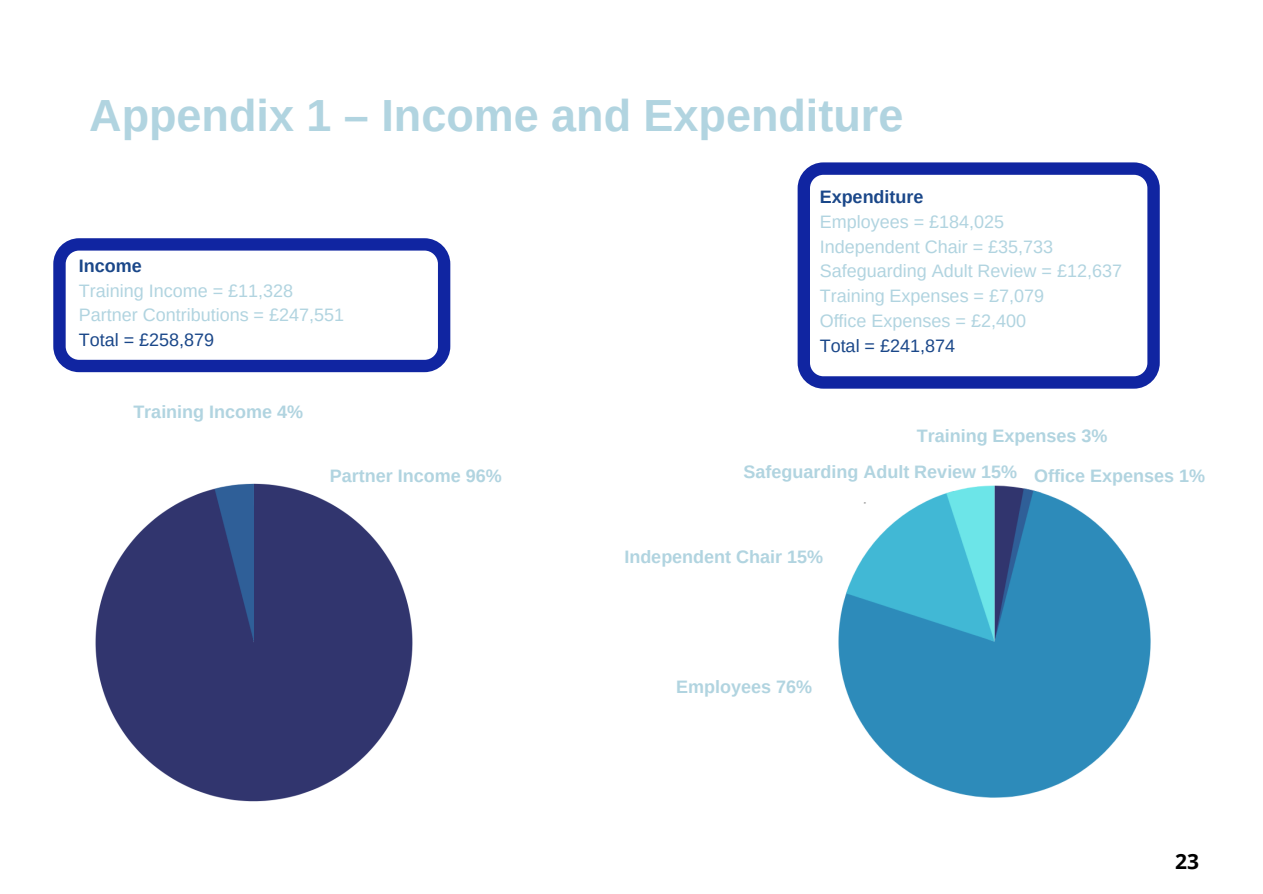
<style>
.page{position:relative;width:1263px;height:894px;background:#fff}
.page>*{position:absolute;margin:0;border:0;box-sizing:border-box;transform-origin:0 0}
.t1{font:700 45px "Arimo";color:#b1d4e0}
.t2{font:700 21px "Open Sans";color:#000}
.t3{font:18px/24.8px "Arimo";color:#b1d4e0}
.t4{font:700 18px "Arimo";color:#b1d4e0}
.t5{font:18px "Arimo";color:#1a4789}
.t6{font:700 18px "Arimo";color:#1a4789}
</style>
<div class="page">
<img style="left:95px;top:483px;width:318px;height:319px">
<img style="left:838px;top:485px;width:313px;height:313px">
<svg style="left:53px;top:238px;width:397px;height:134px"></svg>
<svg style="left:798px;top:162px;width:362px;height:226px"></svg>
<h1 class="t1" style="left:89px;top:90px;width:816px">Appendix 1 – Income and Expenditure</h1>
<p class="t6" style="left:79px;top:255px;width:64px">Income</p>
<p class="t3" style="left:79px;top:278px;width:267px">Training Income = £11,328<br>Partner Contributions = £247,551</p>
<p class="t5" style="left:79px;top:330px;width:137px">Total = £258,879</p>
<p class="t4" style="left:133px;top:401px;width:171px">Training Income 4%</p>
<p class="t4" style="left:330px;top:466px;width:173px">Partner Income 96%</p>
<p class="t6" style="left:820px;top:187px;width:105px">Expenditure</p>
<p class="t3" style="left:820px;top:209px;width:304px">Employees = £184,025<br>Independent Chair = £35,733<br>Safeguarding Adult Review = £12,637<br>Training Expenses = £7,079<br>Office Expenses = £2,400</p>
<p class="t5" style="left:820px;top:335px;width:137px">Total = £241,874</p>
<p class="t4" style="left:917px;top:425px;width:192px">Training Expenses 3%</p>
<p class="t4" style="left:1034px;top:466px;width:172px">Office Expenses 1%</p>
<p class="t4" style="left:743px;top:461px;width:275px">Safeguarding Adult Review 15%</p>
<p class="t4" style="left:624px;top:546px;width:200px">Independent Chair 15%</p>
<p class="t4" style="left:676px;top:676px;width:137px">Employees 76%</p>
<p class="t2" style="left:1175px;top:846px;width:25px">23</p>
</div>
